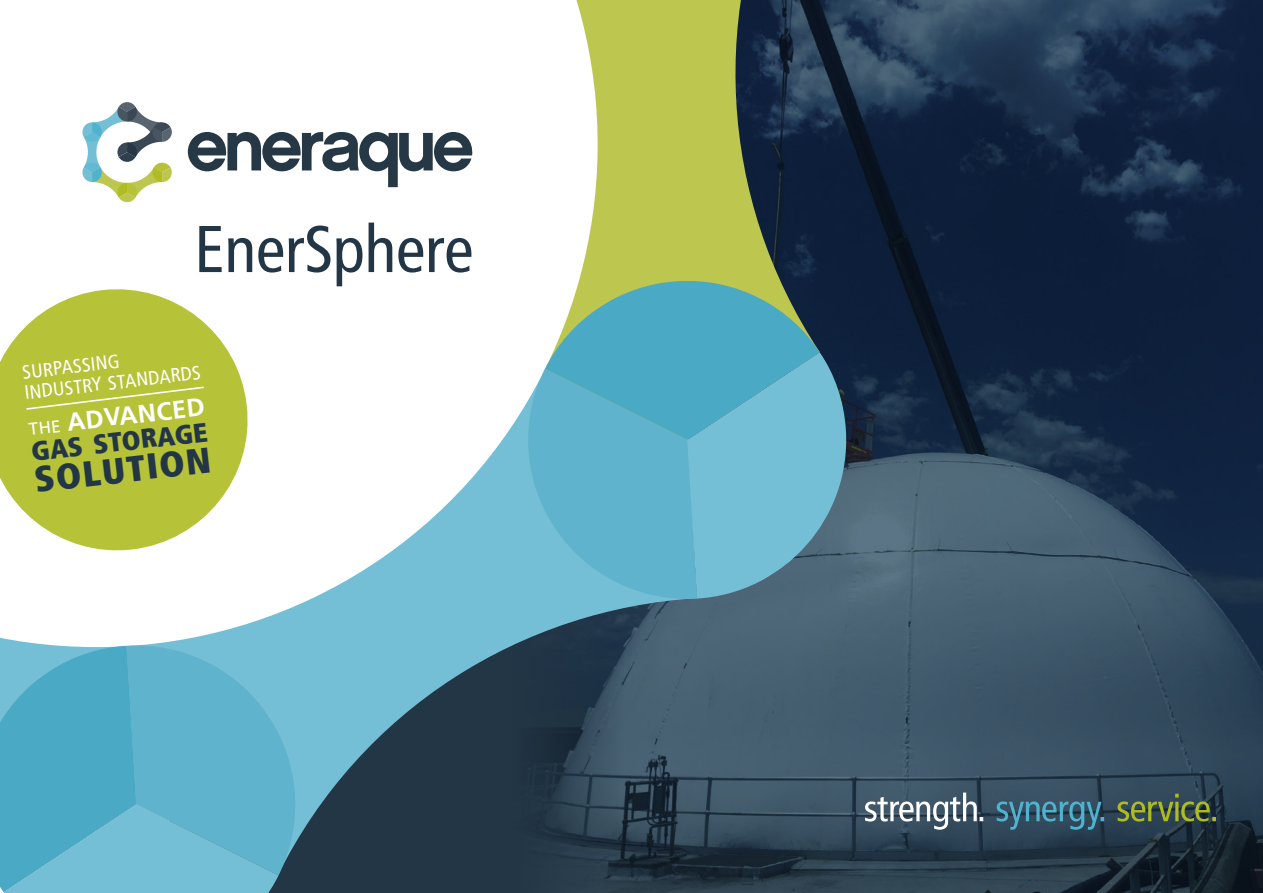
<style>
.page{position:relative;width:1263px;height:893px;background:#fff}
.page>*{position:absolute;margin:0;border:0;box-sizing:border-box;transform-origin:0 0}
.t1{font:condensed 66px "Frutiger";letter-spacing:-.005em;color:#233646}
.t2{font:900 condensed 36px "Frutiger";color:#233646}
.t3{font:900 condensed 26.85px "Frutiger";color:#233646}
.t4{font:700 25.35px "Frutiger";color:#fff}
.t5{font:condensed 19.35px "Frutiger";color:#fff}
.s1{font-weight:400;font-size:17.25px}
</style>
<div class="page">
<img style="left:513px;top:0;width:750px;height:893px">
<svg style="left:168px;top:369px;width:529px;height:506px"></svg>
<svg style="left:514px;top:0;width:306px;height:440px;fill:#bdc750"></svg>
<svg style="left:0;top:642px;width:318px;height:251px;background:#5fb1c9"></svg>
<svg style="left:545px;top:259px;width:275px;height:19px;background:#aab465"></svg>
<svg style="left:520px;top:278px;width:348px;height:326px;background:#63a7ba"></svg>
<svg style="left:82px;top:102px;width:90px;height:100px"></svg>
<svg style="left:188px;top:132px;width:285px;height:55px"></svg>
<svg style="left:1117px;top:794px;width:99px;height:27px;background:#506443"></svg>
<svg style="left:997px;top:801px;width:107px;height:29px;background:#39697e"></svg>
<svg style="left:865px;top:793px;width:118px;height:37px"></svg>
<svg style="left:0;top:289px;width:255px;height:269px;fill:#b6c237"></svg>
<svg style="left:25px;top:386px;width:180px;height:25px;background:#bac543"></svg>
<p class="t1" style="left:194px;top:211px;width:281px">EnerSphere</p>
<p class="t5" style="left:21px;top:361px;width:99px;rotate:-7deg">SURPASSING</p>
<p class="t5" style="left:23px;top:382px;width:179px;rotate:-7deg">INDUSTRY STANDARDS</p>
<p class="t4" style="left:27px;top:412px;width:179px;rotate:-7deg"><span class="s1">THE</span> ADVANCED</p>
<p class="t3" style="left:30px;top:435px;width:179px;rotate:-6deg">GAS STORAGE</p>
<p class="t2" style="left:32px;top:459px;width:178px;rotate:-7deg">SOLUTION</p>
</div>
